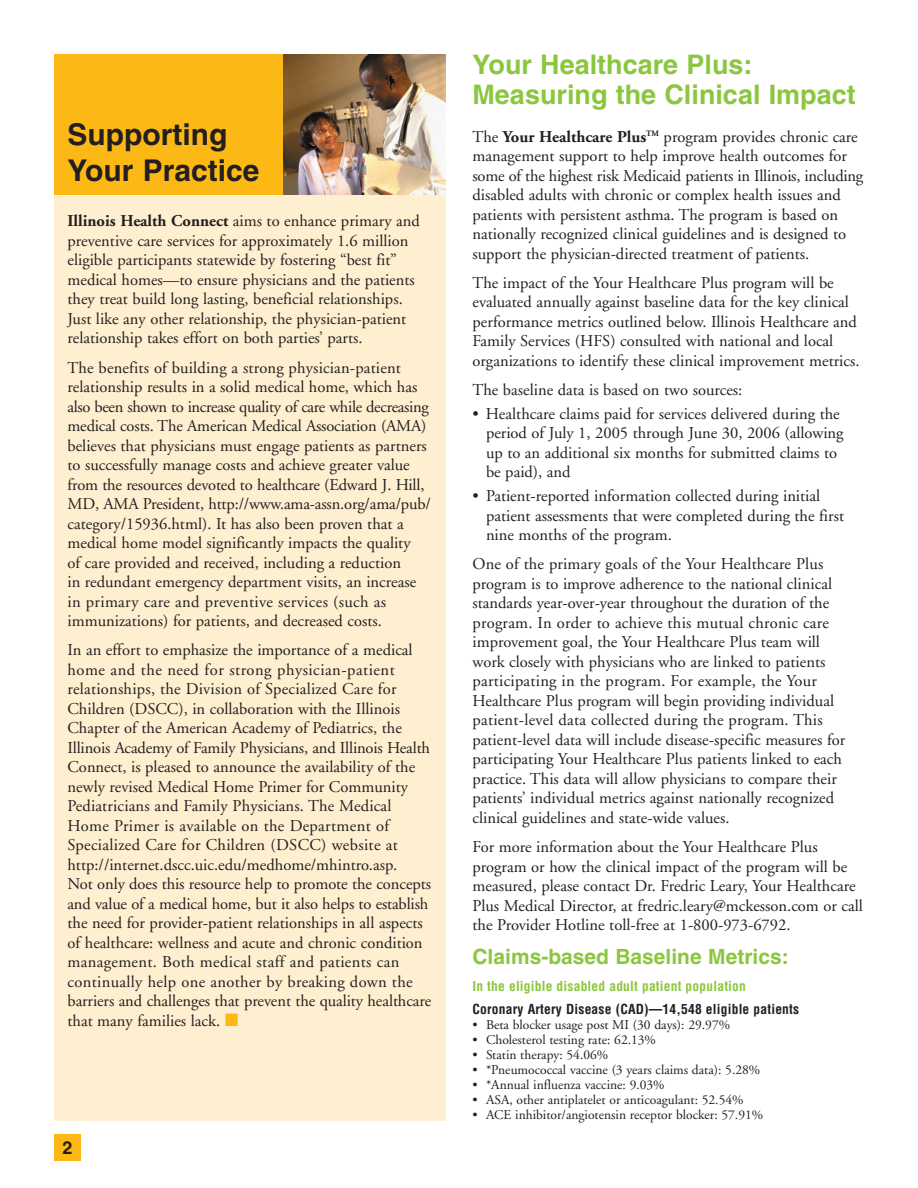
<style>
.page{position:relative;width:918px;height:1188px;background:#fff}
.page>*{position:absolute;margin:0;border:0;box-sizing:border-box;transform-origin:0 0}
.t1{font:700 30px/36px "Helvetica";color:#231f20}
.t2{font:700 27px/30px "Helvetica";color:#8bc63e}
.t3{font:700 21px "Helvetica";color:#8bc63e}
.t4{font:700 18px "Helvetica";color:#231f20}
.t5{font:16.5px/19.5px "Adobe Garamond";color:#231f20}
.t6{font:13.5px "Adobe Garamond";color:#231f20}
.t7{font:700 condensed 13.5px "Helvetica";letter-spacing:.015em;color:#231f20}
.t8{font:700 condensed 13.5px "Helvetica";letter-spacing:.015em;color:#8bc63e}
.s1{font-weight:700}
</style>
<div class="page">
<div style="left:54px;top:54px;width:392px;height:1066px;background:#feefd0"></div>
<div style="left:54px;top:54px;width:392px;height:140px;background:#fcb814"></div>
<img style="left:284px;top:54px;width:162px;height:140px">
<div style="left:54px;top:1134px;width:27px;height:27px;background:#fcb814"></div>
<h1 class="t1" style="left:68px;top:118px;width:194px">Supporting<br>Your Practice</h1>
<p class="t5" style="left:67px;top:213px;width:354px"><span class="s1">Illinois Health Connect</span> aims to enhance primary and preventive care services for approximately 1.6 million eligible participants statewide by fostering “best fit” medical homes—to ensure physicians and the patients they treat build long lasting, beneficial relationships.<br>Just like any other relationship, the physician-patient relationship takes effort on both parties’ parts.</p>
<p class="t5" style="left:67px;top:359px;width:365px">The benefits of building a strong physician-patient relationship results in a solid medical home, which has also been shown to increase quality of care while decreasing medical costs. The American Medical Association (AMA) believes that physicians must engage patients as partners to successfully manage costs and achieve greater value from the resources devoted to healthcare (Edward J. Hill, MD, AMA President, http://www.ama-assn.org/ama/pub/ category/15936.html). It has also been proven that a medical home model significantly impacts the quality<br>of care provided and received, including a reduction<br>in redundant emergency department visits, an increase in primary care and preventive services (such as immunizations) for patients, and decreased costs.</p>
<p class="t5" style="left:67px;top:642px;width:365px">In an effort to emphasize the importance of a medical home and the need for strong physician-patient relationships, the Division of Specialized Care for Children (DSCC), in collaboration with the Illinois Chapter of the American Academy of Pediatrics, the Illinois Academy of Family Physicians, and Illinois Health Connect, is pleased to announce the availability of the newly revised Medical Home Primer for Community Pediatricians and Family Physicians. The Medical Home Primer is available on the Department of Specialized Care for Children (DSCC) website at http://internet.dscc.uic.edu/medhome/mhintro.asp.<br>Not only does this resource help to promote the concepts and value of a medical home, but it also helps to establish the need for provider-patient relationships in all aspects of healthcare: wellness and acute and chronic condition management. Both medical staff and patients can continually help one another by breaking down the barriers and challenges that prevent the quality healthcare that many families lack.</p>
<p class="t4" style="left:62px;top:1140px;width:12px">2</p>
<h2 class="t2" style="left:472px;top:51px;width:385px">Your Healthcare Plus:<br>Measuring the Clinical Impact</h2>
<p class="t5" style="left:472px;top:128px;width:392px">The <span class="s1">Your Healthcare Plus</span><sup>TM</sup> program provides chronic care management support to help improve health outcomes for some of the highest risk Medicaid patients in Illinois, including disabled adults with chronic or complex health issues and patients with persistent asthma. The program is based on nationally recognized clinical guidelines and is designed to support the physician-directed treatment of patients.</p>
<p class="t5" style="left:473px;top:274px;width:389px">The impact of the Your Healthcare Plus program will be evaluated annually against baseline data for the key clinical performance metrics outlined below. Illinois Healthcare and Family Services (HFS) consulted with national and local organizations to identify these clinical improvement metrics.</p>
<p class="t5" style="left:473px;top:382px;width:271px">The baseline data is based on two sources:</p>
<p class="t5" style="left:486px;top:405px;width:359px;text-indent:-14px">• Healthcare claims paid for services delivered during the period of July 1, 2005 through June 30, 2006 (allowing up to an additional six months for submitted claims to be paid), and</p>
<p class="t5" style="left:486px;top:488px;width:360px;text-indent:-14px">• Patient-reported information collected during initial patient assessments that were completed during the first nine months of the program.</p>
<p class="t5" style="left:473px;top:556px;width:374px">One of the primary goals of the Your Healthcare Plus program is to improve adherence to the national clinical standards year-over-year throughout the duration of the program. In order to achieve this mutual chronic care improvement goal, the Your Healthcare Plus team will work closely with physicians who are linked to patients participating in the program. For example, the Your Healthcare Plus program will begin providing individual patient-level data collected during the program. This patient-level data will include disease-specific measures for participating Your Healthcare Plus patients linked to each practice. This data will allow physicians to compare their patients’ individual metrics against nationally recognized clinical guidelines and state-wide values.</p>
<p class="t5" style="left:473px;top:839px;width:392px">For more information about the Your Healthcare Plus program or how the clinical impact of the program will be measured, please contact Dr. Fredric Leary, Your Healthcare Plus Medical Director, at fredric.leary@mckesson.com or call the Provider Hotline toll-free at 1-800-973-6792.</p>
<p class="t3" style="left:472px;top:948px;width:318px">Claims-based Baseline Metrics:</p>
<p class="t8" style="left:472px;top:981px;width:275px">In the eligible disabled adult patient population</p>
<p class="t7" style="left:472px;top:1004px;width:328px">Coronary Artery Disease (CAD)—14,548 eligible patients</p>
<p class="t6" style="left:472px;top:1020px;width:259px">• Beta blocker usage post MI (30 days): 29.97%</p>
<p class="t6" style="left:472px;top:1035px;width:185px">• Cholesterol testing rate: 62.13%</p>
<p class="t6" style="left:472px;top:1050px;width:137px">• Statin therapy: 54.06%</p>
<p class="t6" style="left:472px;top:1065px;width:289px">• *Pneumococcal vaccine (3 years claims data): 5.28%</p>
<p class="t6" style="left:472px;top:1080px;width:194px">• *Annual influenza vaccine: 9.03%</p>
<p class="t6" style="left:472px;top:1095px;width:273px">• ASA, other antiplatelet or anticoagulant: 52.54%</p>
<p class="t6" style="left:472px;top:1110px;width:292px">• ACE inhibitor/angiotensin receptor blocker: 57.91%</p>
</div>
